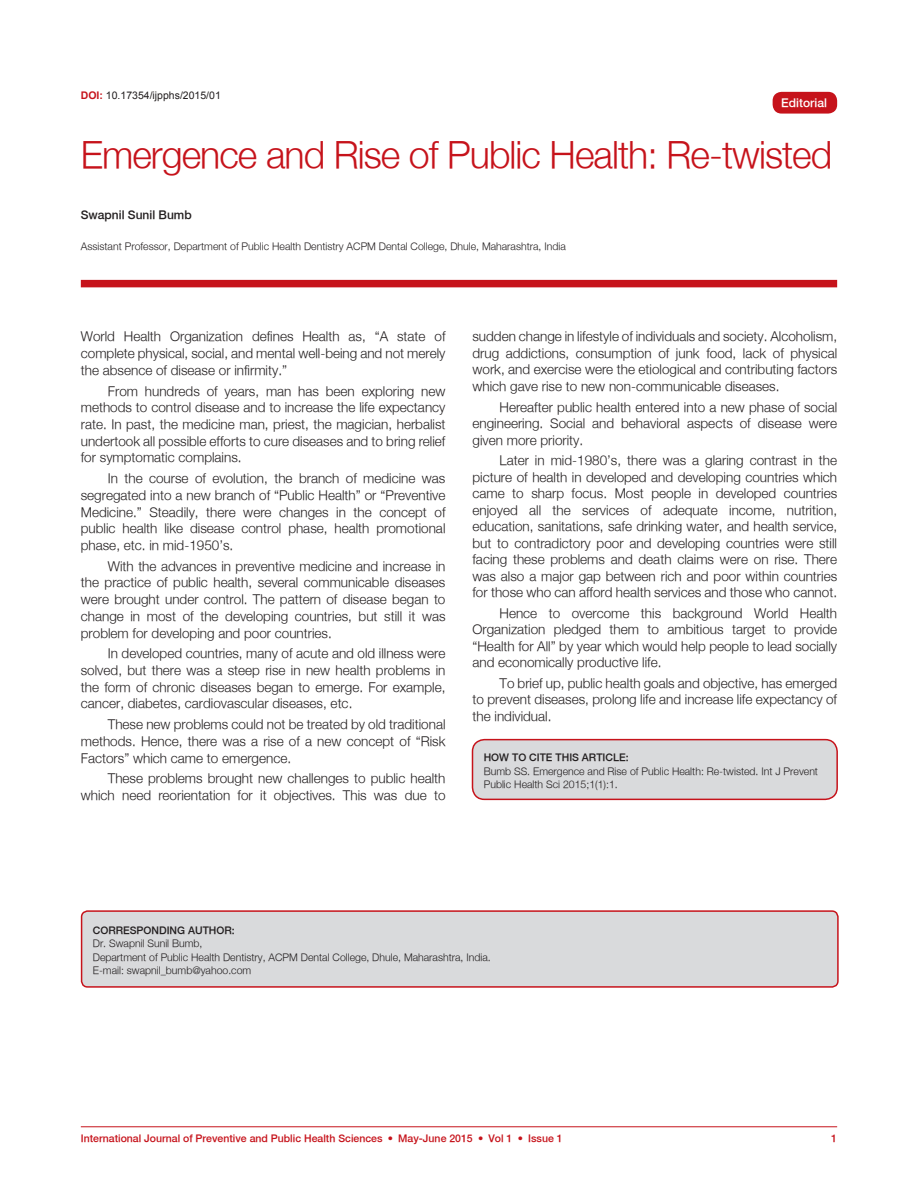
<style>
.page{position:relative;width:918px;height:1188px;background:#fff}
.page>*{position:absolute;margin:0;border:0;box-sizing:border-box;transform-origin:0 0}
.AT{font:300 37.5px "Helvetica Neue";letter-spacing:-.025em;color:#c6131b}
.TX{font:300 13.5px/16.6px "Helvetica Neue";color:#231f20;text-align:justify}
.TXFL{font:300 13.5px/16.6px "Helvetica Neue";color:#231f20;text-align:justify}
.AU{font:500 12px "Helvetica Neue";color:#231f20}
.AH{font:500 12px "Helvetica Neue";color:#fff}
.ADD{font:300 10.5px/13.5px "Helvetica Neue";color:#231f20}
.HTC{font:300 10.5px/13.5px "Helvetica Neue";color:#231f20}
.AFF_Ed{font:300 10.5px "Helvetica Neue";color:#231f20}
.RF{font:500 10.5px "Helvetica Neue";color:#c6131b}
.DOI{font:10.5px "Arial";color:#231f20}
.s1{font-weight:700;color:#c6131b}
.s2{font-weight:500}
</style>
<div class="page">
<hr style="left:81px;top:1126px;width:756px;height:1px;background:#c6131b">
<div style="left:81px;top:280px;width:756px;height:7px;background:#c6131b"></div>
<div style="left:82px;top:911px;width:756px;height:76px;background:#d9dadc;border-radius:6px"></div>
<div style="left:81px;top:910px;width:758px;height:78px;border:2px solid #c6131b;border-radius:6px"></div>
<div style="left:472px;top:740px;width:365px;height:59px;background:#d9dadc;border-radius:12px"></div>
<div style="left:472px;top:739px;width:366px;height:61px;border:2px solid #c6131b;border-radius:12px"></div>
<div style="left:773px;top:92px;width:64px;height:22px;background:#c6131b;border-radius:9px"></div>
<p class="DOI" style="left:81px;top:89px;width:142px"><span class="s1">DOI:</span> 10.17354/ijpphs/2015/01</p>
<p class="AH" style="left:781px;top:96px;width:47px">Editorial</p>
<p class="AT" style="left:81px;top:132px;width:753px">Emergence and Rise of Public Health: Re-twisted</p>
<p class="AU" style="left:81px;top:207px;width:112px">Swapnil Sunil Bumb</p>
<p class="AFF_Ed" style="left:81px;top:240px;width:487px">Assistant Professor, Department of Public Health Dentistry ACPM Dental College, Dhule, Maharashtra, India</p>
<p class="TXFL" style="left:81px;top:328px;width:366px">World Health Organization defines Health as, “A state of complete physical, social, and mental well-being and not merely the absence of disease or infirmity.”</p>
<p class="TX" style="left:81px;top:382px;width:366px;text-indent:27px">From hundreds of years, man has been exploring new methods to control disease and to increase the life expectancy rate. In past, the medicine man, priest, the magician, herbalist undertook all possible efforts to cure diseases and to bring relief for symptomatic complains.</p>
<p class="TX" style="left:81px;top:470px;width:366px;text-indent:27px">In the course of evolution, the branch of medicine was segregated into a new branch of “Public Health” or “Preventive Medicine.” Steadily, there were changes in the concept of public health like disease control phase, health promotional phase, etc. in mid-1950’s.</p>
<p class="TX" style="left:81px;top:557px;width:366px;text-indent:27px">With the advances in preventive medicine and increase in the practice of public health, several communicable diseases were brought under control. The pattern of disease began to change in most of the developing countries, but still it was problem for developing and poor countries.</p>
<p class="TX" style="left:81px;top:645px;width:366px;text-indent:27px">In developed countries, many of acute and old illness were solved, but there was a steep rise in new health problems in the form of chronic diseases began to emerge. For example, cancer, diabetes, cardiovascular diseases, etc.</p>
<p class="TX" style="left:81px;top:716px;width:366px;text-indent:27px">These new problems could not be treated by old traditional methods. Hence, there was a rise of a new concept of “Risk Factors” which came to emergence.</p>
<p class="TX" style="left:81px;top:770px;width:366px;text-align:right">These problems brought new challenges to public health which need reorientation for it objectives. This was due to</p>
<p class="TX" style="left:472px;top:328px;width:366px">sudden change in lifestyle of individuals and society. Alcoholism, drug addictions, consumption of junk food, lack of physical work, and exercise were the etiological and contributing factors which gave rise to new non-communicable diseases.</p>
<p class="TX" style="left:472px;top:398px;width:366px;text-indent:27px">Hereafter public health entered into a new phase of social engineering. Social and behavioral aspects of disease were given more priority.</p>
<p class="TX" style="left:472px;top:452px;width:366px;text-indent:27px">Later in mid-1980’s, there was a glaring contrast in the picture of health in developed and developing countries which came to sharp focus. Most people in developed countries enjoyed all the services of adequate income, nutrition, education, sanitations, safe drinking water, and health service, but to contradictory poor and developing countries were still facing these problems and death claims were on rise. There was also a major gap between rich and poor within countries for those who can afford health services and those who cannot.</p>
<p class="TX" style="left:472px;top:604px;width:366px;text-indent:27px">Hence to overcome this background World Health Organization pledged them to ambitious target to provide “Health for All” by year which would help people to lead socially and economically productive life.</p>
<p class="TX" style="left:472px;top:675px;width:366px;text-indent:27px">To brief up, public health goals and objective, has emerged to prevent diseases, prolong life and increase life expectancy of the individual.</p>
<p class="HTC" style="left:484px;top:750px;width:336px"><span class="s2">HOW TO CITE THIS ARTICLE:<br></span>Bumb SS. Emergence and Rise of Public Health: Re-twisted. Int J Prevent<br>Public Health Sci 2015;1(1):1.</p>
<p class="ADD" style="left:93px;top:923px;width:399px"><span class="s2">CORRESPONDING AUTHOR:<br></span>Dr. Swapnil Sunil Bumb,<br>Department of Public Health Dentistry, ACPM Dental College, Dhule, Maharashtra, India.<br>E-mail: swapnil_bumb@yahoo.com</p>
<p class="RF" style="left:81px;top:1132px;width:483px">International Journal of Preventive and Public Health Sciences • May-June 2015 • Vol 1 • Issue 1</p>
<p class="RF" style="left:831px;top:1132px;width:7px">1</p>
</div>
